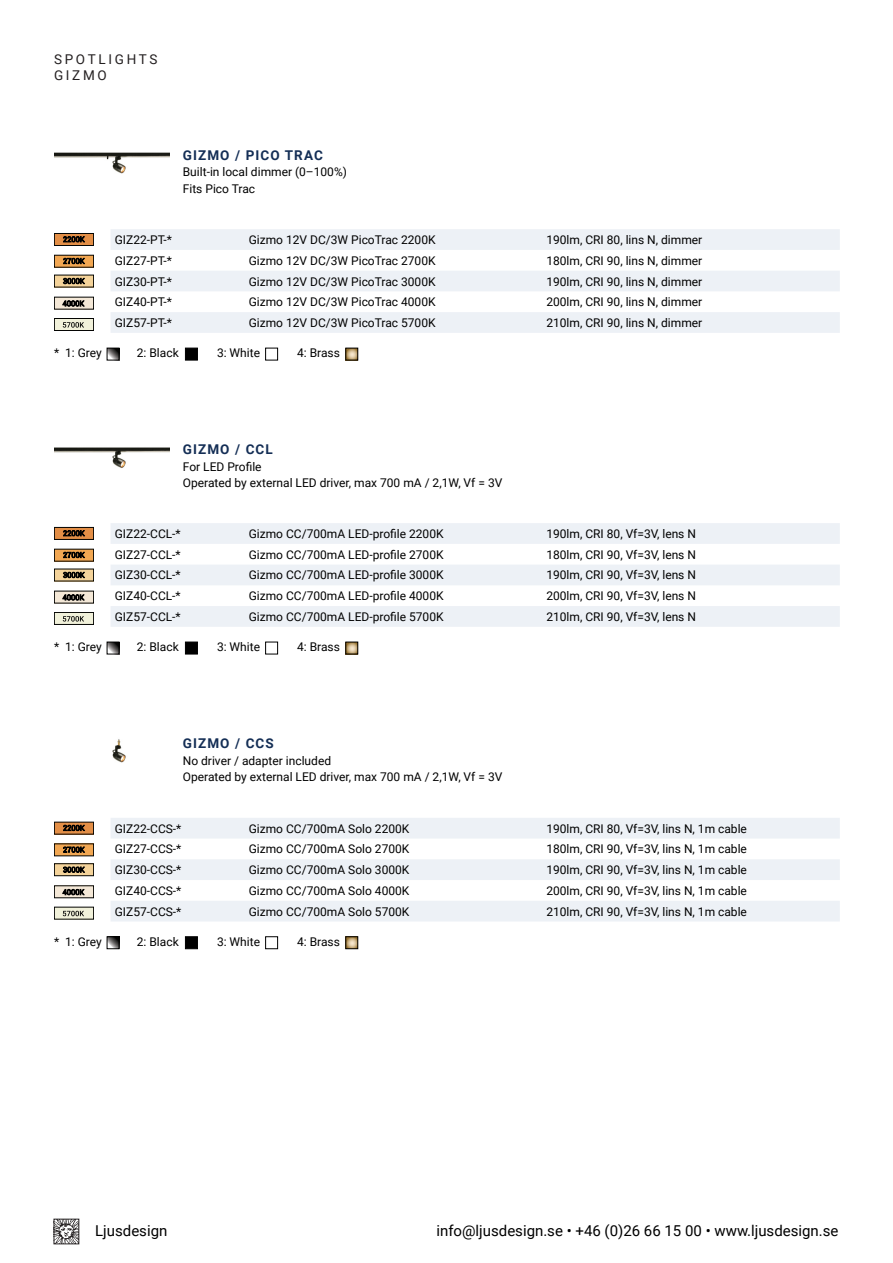
<style>
.page{position:relative;width:893px;height:1263px;background:#fff}
.page>*{position:absolute;margin:0;border:0;box-sizing:border-box;transform-origin:0 0}
.t1{font:15px "Roboto";color:#000}
.Röd_Versal{font:700 13.5px "Roboto";letter-spacing:.08em;color:#142e55}
.t2{font:13.5px "Roboto";letter-spacing:.2em;color:#231f20}
.punktlista{font:12px "Roboto";color:#000}
.Röd_Versal-2{font:12px "Roboto";color:#000}
</style>
<div class="page">
<svg style="left:56px;top:1221px;width:21px;height:21px"></svg>
<div style="left:54px;top:1219px;width:25px;height:25px;border:1px solid #231f20"></div>
<img style="left:112px;top:739px;width:14px;height:24px">
<img style="left:54px;top:152px;width:116px;height:22px">
<img style="left:54px;top:447px;width:116px;height:21px">
<svg style="left:111px;top:229px;width:729px;height:104px;fill:#edf1f6"></svg>
<svg style="left:56px;top:257px;width:36px;height:9px"></svg>
<svg style="left:63px;top:258px;width:22px;height:6px"></svg>
<svg style="left:56px;top:277px;width:36px;height:8px"></svg>
<svg style="left:63px;top:278px;width:22px;height:6px"></svg>
<svg style="left:56px;top:299px;width:36px;height:8px"></svg>
<svg style="left:63px;top:300px;width:21px;height:6px"></svg>
<div style="left:54px;top:233px;width:40px;height:12px;background:#e38e46"></div>
<div style="left:54px;top:233px;width:40px;height:13px;border:1px solid #040503"></div>
<svg style="left:63px;top:236px;width:22px;height:6px"></svg>
<svg style="left:109px;top:350px;width:8px;height:8px"></svg>
<div style="left:107px;top:348px;width:12px;height:12px;border:1px solid #000"></div>
<div style="left:185px;top:348px;width:13px;height:12px;background:#000"></div>
<div style="left:265px;top:348px;width:13px;height:12px;background:#fff;border:1px solid #000"></div>
<svg style="left:347px;top:350px;width:9px;height:8px"></svg>
<div style="left:345px;top:348px;width:13px;height:12px;border:1px solid #000"></div>
<div style="left:54px;top:318px;width:40px;height:12px;background:#f1f1da"></div>
<div style="left:54px;top:318px;width:40px;height:13px;border:1px solid #040503"></div>
<svg style="left:63px;top:322px;width:21px;height:6px"></svg>
<svg style="left:111px;top:523px;width:729px;height:104px;fill:#edf1f6"></svg>
<svg style="left:56px;top:551px;width:36px;height:8px"></svg>
<svg style="left:63px;top:552px;width:22px;height:6px"></svg>
<svg style="left:56px;top:571px;width:36px;height:8px"></svg>
<svg style="left:63px;top:572px;width:22px;height:6px"></svg>
<svg style="left:56px;top:593px;width:36px;height:8px"></svg>
<svg style="left:63px;top:594px;width:21px;height:6px"></svg>
<div style="left:54px;top:527px;width:40px;height:12px;background:#e38e46"></div>
<div style="left:54px;top:527px;width:40px;height:13px;border:1px solid #040503"></div>
<svg style="left:63px;top:530px;width:22px;height:6px"></svg>
<svg style="left:109px;top:644px;width:8px;height:8px"></svg>
<div style="left:107px;top:642px;width:12px;height:12px;border:1px solid #000"></div>
<div style="left:185px;top:642px;width:13px;height:12px;background:#000"></div>
<div style="left:265px;top:642px;width:13px;height:12px;background:#fff;border:1px solid #000"></div>
<svg style="left:347px;top:644px;width:9px;height:8px"></svg>
<div style="left:345px;top:642px;width:13px;height:12px;border:1px solid #000"></div>
<div style="left:54px;top:612px;width:40px;height:12px;background:#f1f1da"></div>
<div style="left:54px;top:612px;width:40px;height:13px;border:1px solid #040503"></div>
<svg style="left:63px;top:616px;width:21px;height:5px"></svg>
<svg style="left:111px;top:818px;width:729px;height:103px;fill:#edf1f6"></svg>
<div style="left:54px;top:844px;width:40px;height:12px;background:#f2a752"></div>
<svg style="left:63px;top:846px;width:22px;height:7px"></svg>
<div style="left:54px;top:864px;width:40px;height:12px;background:#f4d39a"></div>
<div style="left:54px;top:863px;width:40px;height:13px;border:1px solid #040503"></div>
<svg style="left:63px;top:867px;width:22px;height:6px"></svg>
<div style="left:54px;top:886px;width:40px;height:12px;background:#f4e8d7"></div>
<svg style="left:63px;top:889px;width:21px;height:6px"></svg>
<svg style="left:56px;top:824px;width:36px;height:8px"></svg>
<svg style="left:63px;top:825px;width:22px;height:6px"></svg>
<svg style="left:109px;top:938px;width:8px;height:9px"></svg>
<div style="left:107px;top:936px;width:12px;height:13px;border:1px solid #000"></div>
<div style="left:185px;top:936px;width:13px;height:13px;background:#000;border:1px solid #000"></div>
<div style="left:265px;top:936px;width:13px;height:13px;background:#fff;border:1px solid #000"></div>
<svg style="left:347px;top:938px;width:9px;height:9px"></svg>
<div style="left:345px;top:936px;width:13px;height:13px;border:1px solid #000"></div>
<div style="left:54px;top:907px;width:40px;height:12px;background:#f1f1da"></div>
<svg style="left:63px;top:911px;width:21px;height:5px"></svg>
<p class="t2" style="left:54px;top:50px;width:105px">SPOTLIGHTS</p>
<p class="t2" style="left:54px;top:66px;width:54px">GIZMO</p>
<p class="Röd_Versal" style="left:183px;top:145px;width:142px">GIZMO / PICO TRAC</p>
<p class="Röd_Versal-2" style="left:183px;top:163px;width:166px">Built-in local dimmer (0–100%)</p>
<p class="Röd_Versal-2" style="left:183px;top:180px;width:74px">Fits Pico Trac</p>
<p class="punktlista" style="left:115px;top:231px;width:59px">GIZ22-PT-*</p>
<p class="punktlista" style="left:249px;top:231px;width:188px">Gizmo 12V DC/3W PicoTrac 2200K</p>
<p class="punktlista" style="left:546px;top:231px;width:157px">190lm, CRI 80, lins N, dimmer</p>
<p class="punktlista" style="left:115px;top:252px;width:59px">GIZ27-PT-*</p>
<p class="punktlista" style="left:249px;top:252px;width:188px">Gizmo 12V DC/3W PicoTrac 2700K</p>
<p class="punktlista" style="left:546px;top:252px;width:157px">180lm, CRI 90, lins N, dimmer</p>
<p class="punktlista" style="left:115px;top:273px;width:59px">GIZ30-PT-*</p>
<p class="punktlista" style="left:249px;top:273px;width:188px">Gizmo 12V DC/3W PicoTrac 3000K</p>
<p class="punktlista" style="left:546px;top:273px;width:157px">190lm, CRI 90, lins N, dimmer</p>
<p class="punktlista" style="left:115px;top:294px;width:59px">GIZ40-PT-*</p>
<p class="punktlista" style="left:249px;top:294px;width:188px">Gizmo 12V DC/3W PicoTrac 4000K</p>
<p class="punktlista" style="left:546px;top:294px;width:157px">200lm, CRI 90, lins N, dimmer</p>
<p class="punktlista" style="left:115px;top:314px;width:59px">GIZ57-PT-*</p>
<p class="punktlista" style="left:249px;top:314px;width:188px">Gizmo 12V DC/3W PicoTrac 5700K</p>
<p class="punktlista" style="left:546px;top:314px;width:157px">210lm, CRI 90, lins N, dimmer</p>
<p class="Röd_Versal-2" style="left:54px;top:344px;width:49px">* 1: Grey</p>
<p class="Röd_Versal-2" style="left:137px;top:344px;width:43px">2: Black</p>
<p class="Röd_Versal-2" style="left:217px;top:344px;width:45px">3: White</p>
<p class="Röd_Versal-2" style="left:297px;top:344px;width:44px">4: Brass</p>
<p class="Röd_Versal" style="left:183px;top:440px;width:92px">GIZMO / CCL</p>
<p class="Röd_Versal-2" style="left:183px;top:458px;width:80px">For LED Profile</p>
<p class="Röd_Versal-2" style="left:183px;top:475px;width:321px">Operated by external LED driver, max 700 mA / 2,1W, Vf = 3V</p>
<p class="punktlista" style="left:115px;top:525px;width:67px">GIZ22-CCL-*</p>
<p class="punktlista" style="left:249px;top:525px;width:196px">Gizmo CC/700mA LED-profile 2200K</p>
<p class="punktlista" style="left:546px;top:525px;width:151px">190lm, CRI 80, Vf=3V, lens N</p>
<p class="punktlista" style="left:115px;top:546px;width:67px">GIZ27-CCL-*</p>
<p class="punktlista" style="left:249px;top:546px;width:196px">Gizmo CC/700mA LED-profile 2700K</p>
<p class="punktlista" style="left:546px;top:546px;width:151px">180lm, CRI 90, Vf=3V, lens N</p>
<p class="punktlista" style="left:115px;top:567px;width:67px">GIZ30-CCL-*</p>
<p class="punktlista" style="left:249px;top:567px;width:196px">Gizmo CC/700mA LED-profile 3000K</p>
<p class="punktlista" style="left:546px;top:567px;width:151px">190lm, CRI 90, Vf=3V, lens N</p>
<p class="punktlista" style="left:115px;top:587px;width:67px">GIZ40-CCL-*</p>
<p class="punktlista" style="left:249px;top:587px;width:196px">Gizmo CC/700mA LED-profile 4000K</p>
<p class="punktlista" style="left:546px;top:587px;width:151px">200lm, CRI 90, Vf=3V, lens N</p>
<p class="punktlista" style="left:115px;top:608px;width:67px">GIZ57-CCL-*</p>
<p class="punktlista" style="left:249px;top:608px;width:196px">Gizmo CC/700mA LED-profile 5700K</p>
<p class="punktlista" style="left:546px;top:608px;width:151px">210lm, CRI 90, Vf=3V, lens N</p>
<p class="Röd_Versal-2" style="left:54px;top:638px;width:49px">* 1: Grey</p>
<p class="Röd_Versal-2" style="left:137px;top:638px;width:43px">2: Black</p>
<p class="Röd_Versal-2" style="left:217px;top:638px;width:45px">3: White</p>
<p class="Röd_Versal-2" style="left:297px;top:638px;width:44px">4: Brass</p>
<p class="Röd_Versal" style="left:183px;top:734px;width:92px">GIZMO / CCS</p>
<p class="Röd_Versal-2" style="left:183px;top:752px;width:150px">No driver / adapter included</p>
<p class="Röd_Versal-2" style="left:183px;top:768px;width:321px">Operated by external LED driver, max 700 mA / 2,1W, Vf = 3V</p>
<p class="punktlista" style="left:115px;top:820px;width:68px">GIZ22-CCS-*</p>
<p class="punktlista" style="left:249px;top:820px;width:162px">Gizmo CC/700mA Solo 2200K</p>
<p class="punktlista" style="left:546px;top:820px;width:202px">190lm, CRI 80, Vf=3V, lins N, 1m cable</p>
<p class="punktlista" style="left:115px;top:841px;width:68px">GIZ27-CCS-*</p>
<p class="punktlista" style="left:249px;top:841px;width:162px">Gizmo CC/700mA Solo 2700K</p>
<p class="punktlista" style="left:546px;top:841px;width:202px">180lm, CRI 90, Vf=3V, lins N, 1m cable</p>
<p class="punktlista" style="left:115px;top:861px;width:68px">GIZ30-CCS-*</p>
<p class="punktlista" style="left:249px;top:861px;width:162px">Gizmo CC/700mA Solo 3000K</p>
<p class="punktlista" style="left:546px;top:861px;width:202px">190lm, CRI 90, Vf=3V, lins N, 1m cable</p>
<p class="punktlista" style="left:115px;top:882px;width:68px">GIZ40-CCS-*</p>
<p class="punktlista" style="left:249px;top:882px;width:162px">Gizmo CC/700mA Solo 4000K</p>
<p class="punktlista" style="left:546px;top:882px;width:202px">200lm, CRI 90, Vf=3V, lins N, 1m cable</p>
<p class="punktlista" style="left:115px;top:903px;width:68px">GIZ57-CCS-*</p>
<p class="punktlista" style="left:249px;top:903px;width:162px">Gizmo CC/700mA Solo 5700K</p>
<p class="punktlista" style="left:546px;top:903px;width:202px">210lm, CRI 90, Vf=3V, lins N, 1m cable</p>
<p class="Röd_Versal-2" style="left:54px;top:933px;width:49px">* 1: Grey</p>
<p class="Röd_Versal-2" style="left:137px;top:933px;width:43px">2: Black</p>
<p class="Röd_Versal-2" style="left:217px;top:933px;width:45px">3: White</p>
<p class="Röd_Versal-2" style="left:297px;top:933px;width:44px">4: Brass</p>
<p class="t1" style="left:95px;top:1220px;width:74px">Ljusdesign</p>
<p class="t1" style="left:436px;top:1220px;width:403px">info@ljusdesign.se • +46 (0)26 66 15 00 • www.ljusdesign.se</p>
</div>
